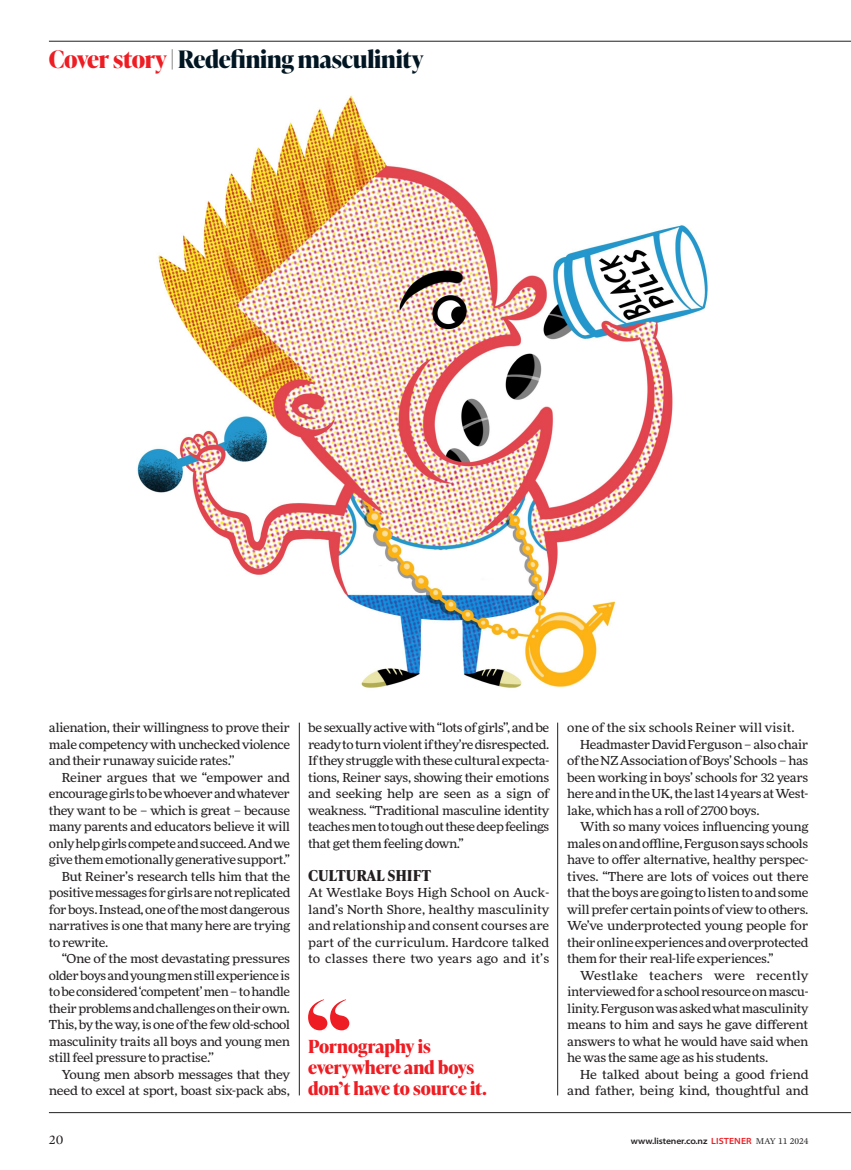
<style>
.page{position:relative;width:851px;height:1170px;background:#fff}
.page>*{position:absolute;margin:0;border:0;box-sizing:border-box;transform-origin:0 0}
.Cover_Story_Slug{font:700 24px "Ivy Presto Display";letter-spacing:-.01em;color:#011622}
.Breakout_Feat{font:700 18px/21px "Ivy Presto Headline";letter-spacing:-.005em;color:#ee1d23}
.Feat_Subhead{font:700 15px "Ivy Presto Text";color:#231f20}
.t1{font:13.5px "Mercury Text G1";color:#231f20}
.Body_Justified{font:expanded 12.3px/16.5px "More Pro";letter-spacing:-.03em;color:#231f20;text-align:justify}
.Body_Justified_No_In{font:expanded 12.3px/16.5px "More Pro";color:#231f20;text-align:justify}
.Body_Justified-2{font:expanded 12.3px/16.5px "More Pro";letter-spacing:-.01em;color:#231f20;text-align:right}
.t2{font:600 semi-expanded 9px "Myriad Pro";letter-spacing:-.005em;color:#231f20}
.s1{color:#ee1d23}
.s2{color:#231f20}
.s3{font-family:"Mercury Text G1";font-weight:400;font-stretch:normal}
</style>
<div class="page">
<img style="left:137px;top:95px;width:571px;height:593px">
<hr style="left:49px;top:1112px;width:801px;height:1px;background:#231f20">
<hr style="left:299px;top:722px;width:1px;height:373px;background:#231f20">
<hr style="left:557px;top:722px;width:1px;height:373px;background:#231f20">
<hr style="left:49px;top:41px;width:801px;height:1px;background:#231f20">
<svg style="left:308px;top:999px;width:41px;height:31px"></svg>
<p class="Cover_Story_Slug" style="left:49px;top:42px;width:376px"><span class="s1">Cover story</span> <span class="s2">|</span> Redefining masculinity</p>
<p class="Body_Justified" style="left:49px;top:718px;width:243px">alienation, their willingness to prove their male competency with unchecked violence and their runaway suicide rates.’’</p>
<p class="Body_Justified" style="left:49px;top:768px;width:243px;text-indent:13px">Reiner argues that we “empower and encourage girls to be whoever and whatever they want to be – which is great – because many parents and educators believe it will only help girls compete and succeed. And we give them emotionally generative support.’’</p>
<p class="Body_Justified" style="left:49px;top:867px;width:243px;text-indent:13px">But Reiner’s research tells him that the positive messages for girls are not replicated for boys. Instead, one of the most dangerous narratives is one that many here are trying to rewrite.</p>
<p class="Body_Justified" style="left:49px;top:949px;width:243px;text-indent:13px">“One of the most devastating pressures older boys and young men still experience is to be considered ‘competent’ men – to handle their problems and challenges on their own.<br>This, by the way, is one of the few old-school masculinity traits all boys and young men still feel pressure to practise.’’</p>
<p class="Body_Justified" style="left:49px;top:1065px;width:243px;text-align:right">Young men absorb messages that they need to excel at sport, boast six-pack abs,</p>
<p class="Body_Justified" style="left:308px;top:718px;width:243px">be sexually active with “lots of girls’’, and be ready to turn violent if they’re disrespected.<br>If they struggle with these cultural expecta&shy;tions, Reiner says, showing their emotions and seeking help are seen as a sign of weakness. “Traditional masculine identity teaches men to tough out these deep feelings that get them feeling down.”</p>
<p class="Feat_Subhead" style="left:308px;top:864px;width:125px">CULTURAL SHIFT</p>
<p class="Body_Justified_No_In" style="left:308px;top:883px;width:243px">At Westlake Boys High School on Auck&shy;land’s North Shore, healthy masculinity and relationship and consent courses are part of the curriculum. Hardcore talked to classes there two years ago and it’s</p>
<p class="Breakout_Feat" style="left:308px;top:1035px;width:180px">Pornography is everywhere and boys don’t have to source it.</p>
<p class="Body_Justified_No_In" style="left:567px;top:718px;width:229px">one of the six schools Reiner will visit.</p>
<p class="Body_Justified" style="left:567px;top:735px;width:243px;text-indent:13px">Headmaster David Ferguson – also chair of the NZ Association of Boys’ Schools – has been working in boys’ schools for 32 years here and in the UK, the last 14 years at West&shy;lake, which has a roll of 2700 boys.</p>
<p class="Body_Justified" style="left:567px;top:817px;width:243px;text-indent:13px">With so many voices influencing young males on and offline, Ferguson says schools have to offer alternative, healthy perspec&shy;tives. “There are lots of voices out there that the boys are going to listen to and some will prefer certain points of view to others.<br>We’ve underprotected young people for their online experiences and overprotected them for their real-life experiences.’’</p>
<p class="Body_Justified" style="left:567px;top:966px;width:243px;text-indent:13px">Westlake teachers were recently interviewed for a school resource on mascu&shy;linity. Ferguson was asked what masculinity means to him and says he gave different answers to what he would have said when he was the same age as his students.</p>
<p class="Body_Justified-2" style="left:567px;top:1065px;width:243px">He talked about being a good friend and father, being kind, thoughtful and</p>
<p class="t1" style="left:49px;top:1130px;width:16px">20</p>
<p class="t2" style="left:630px;top:1136px;width:179px">www.listener.co.nz <span class="s1">LISTENER</span> <span class="s3">MAY 11 2024</span></p>
</div>
